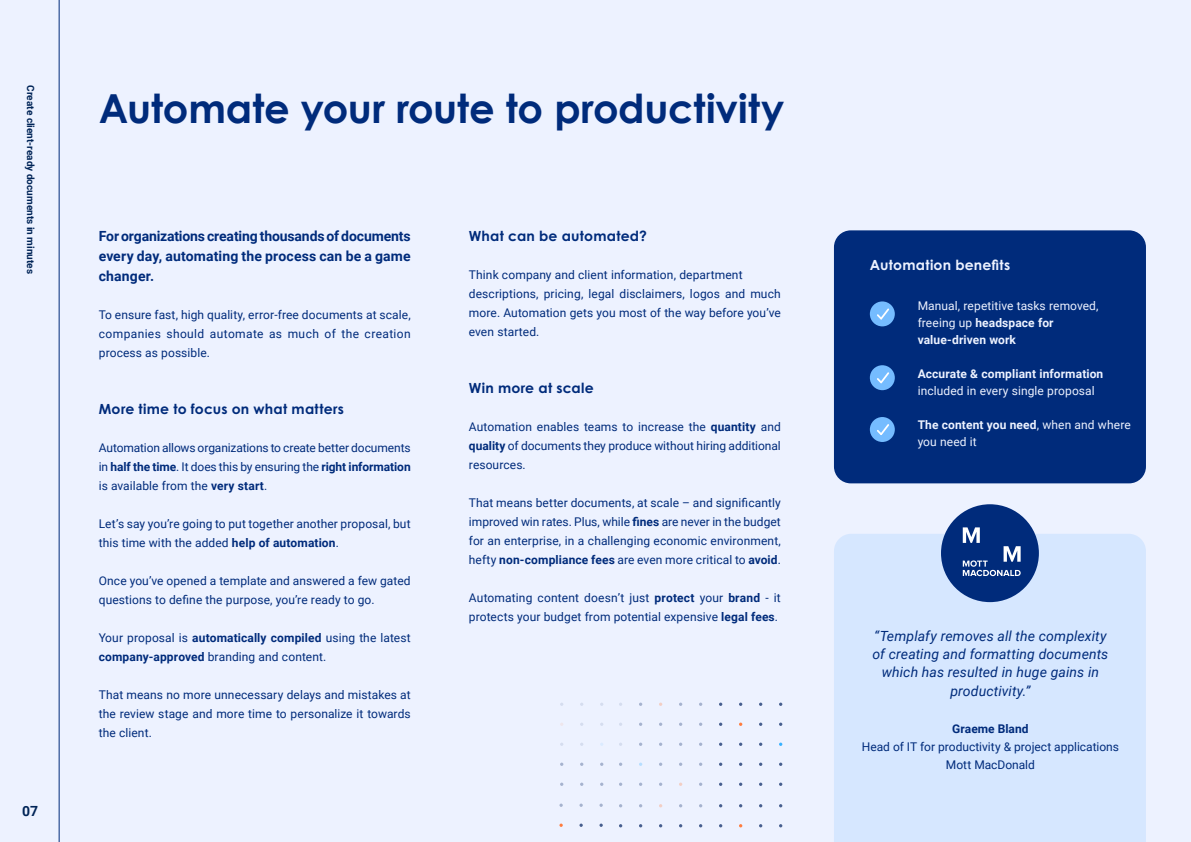
<style>
.page{position:relative;width:1191px;height:842px;background:#edf2ff}
.page>*{position:absolute;margin:0;border:0;box-sizing:border-box;transform-origin:0 0}
.t1{font:700 40px "Century Gothic";letter-spacing:-.005em;color:#002b7b}
.t2{font:italic 14px/18.3px "Roboto";letter-spacing:.01em;color:#002b7b;text-align:center}
.t3{font:700 14px/20px "Roboto";letter-spacing:.01em;color:#002b7b;text-align:justify}
.t4{font:700 14px "Century Gothic Pro";letter-spacing:.015em;color:#002b7b}
.t5{font:700 14px "Century Gothic Pro";letter-spacing:.015em;color:#edf2ff}
.t6{font:700 14px "Roboto";color:#002457}
.t7{font:12px/19px "Roboto";letter-spacing:.005em;color:#002b7b;text-align:justify}
.t8{font:12px/17px "Roboto";letter-spacing:.005em;color:#edf2ff}
.t9{font:700 12px "Roboto";letter-spacing:.01em;color:#edf2ff}
.t10{font:700 12px "Roboto";letter-spacing:.005em;color:#002b7b}
.t11{font:700 10px "Roboto";color:#002457}
.s1{font-weight:700}
</style>
<div class="page">
<div style="left:834px;top:534px;width:312px;height:308px;background:#d6e7ff"></div>
<div style="left:941px;top:504px;width:98px;height:98px;background:#002b7b;border-radius:50%"></div>
<div style="left:834px;top:230px;width:312px;height:253px;background:#002b7b;border-radius:17px"></div>
<div style="left:870px;top:301px;width:24px;height:25px;background:#75bcff;border-radius:50%"></div>
<svg style="left:877px;top:308px;width:12px;height:12px"></svg>
<div style="left:870px;top:365px;width:24px;height:25px;background:#75bcff;border-radius:50%"></div>
<svg style="left:877px;top:372px;width:12px;height:11px"></svg>
<div style="left:870px;top:417px;width:24px;height:25px;background:#75bcff;border-radius:50%"></div>
<svg style="left:877px;top:424px;width:12px;height:11px"></svg>
<svg style="left:599px;top:803px;width:4px;height:4px"></svg>
<svg style="left:579px;top:803px;width:4px;height:4px"></svg>
<svg style="left:559px;top:803px;width:4px;height:4px"></svg>
<svg style="left:599px;top:823px;width:4px;height:4px"></svg>
<svg style="left:579px;top:823px;width:4px;height:4px"></svg>
<svg style="left:559px;top:823px;width:4px;height:4px"></svg>
<svg style="left:962px;top:527px;width:58px;height:49px"></svg>
<hr style="left:59px;top:0;width:1px;height:842px;background:#002b7b">
<p class="t11" style="left:38px;top:85px;width:190px;rotate:90deg">Create client-ready documents in minutes</p>
<p class="t6" style="left:22px;top:801px;width:18px">07</p>
<h1 class="t1" style="left:99px;top:78px;width:687px">Automate your route to productivity</h1>
<p class="t3" style="left:99px;top:225px;width:313px">For organizations creating thousands of documents every day, automating the process can be a game changer.</p>
<p class="t7" style="left:99px;top:305px;width:313px">To ensure fast, high quality, error-free documents at scale, companies should automate as much of the creation process as possible.</p>
<p class="t4" style="left:99px;top:400px;width:247px">More time to focus on what matters</p>
<p class="t7" style="left:99px;top:438px;width:313px">Automation allows organizations to create better documents in <span class="s1">half the time</span>. It does this by ensuring the <span class="s1">right information </span>is available from the <span class="s1">very start</span>.</p>
<p class="t7" style="left:99px;top:514px;width:313px">Let’s say you’re going to put together another proposal, but this time with the added <span class="s1">help of automation</span>.</p>
<p class="t7" style="left:99px;top:571px;width:313px">Once you’ve opened a template and answered a few gated questions to define the purpose, you’re ready to go.</p>
<p class="t7" style="left:99px;top:628px;width:313px">Your proposal is <span class="s1">automatically compiled</span> using the latest <span class="s1">company-approved</span> branding and content.</p>
<p class="t7" style="left:99px;top:685px;width:313px">That means no more unnecessary delays and mistakes at the review stage and more time to personalize it towards the client.</p>
<p class="t4" style="left:469px;top:227px;width:179px">What can be automated?</p>
<p class="t7" style="left:469px;top:264px;width:313px;text-align:left">Think company and client information, department descriptions, pricing, legal disclaimers, logos and much more. Automation gets you most of the way before you’ve even started.</p>
<p class="t4" style="left:469px;top:379px;width:126px">Win more at scale</p>
<p class="t7" style="left:469px;top:416px;width:313px">Automation enables teams to increase the <span class="s1">quantity</span> and <span class="s1">quality</span> of documents they produce without hiring additional resources.</p>
<p class="t7" style="left:469px;top:492px;width:313px">That means better documents, at scale – and significantly improved win rates. Plus, while <span class="s1">fines</span> are never in the budget for an enterprise, in a challenging economic environment, hefty <span class="s1">non-compliance fees</span> are even more critical to <span class="s1">avoid</span>.</p>
<p class="t7" style="left:469px;top:587px;width:313px">Automating content doesn’t just <span class="s1">protect</span> your <span class="s1">brand</span> - it protects your budget from potential expensive <span class="s1">legal fees</span>.</p>
<p class="t5" style="left:870px;top:256px;width:142px">Automation benefits</p>
<p class="t8" style="left:917px;top:297px;width:182px">Manual, repetitive tasks removed, freeing up <span class="s1">headspace for value-driven work</span></p>
<p class="t9" style="left:917px;top:366px;width:187px">Accurate &amp; compliant information</p>
<p class="t8" style="left:917px;top:382px;width:178px">included in every single proposal</p>
<p class="t8" style="left:917px;top:416px;width:215px"><span class="s1">The content you need</span>, when and where you need it</p>
<p class="t2" style="left:872px;top:627px;width:237px">“Templafy removes all the complexity of creating and formatting documents which has resulted in huge gains in productivity.”</p>
<p class="t10" style="left:952px;top:721px;width:78px">Graeme Bland</p>
<p class="t7" style="left:862px;top:737px;width:258px;line-height:18px;text-align:center">Head of IT for productivity &amp; project applications<br>Mott MacDonald</p>
</div>
